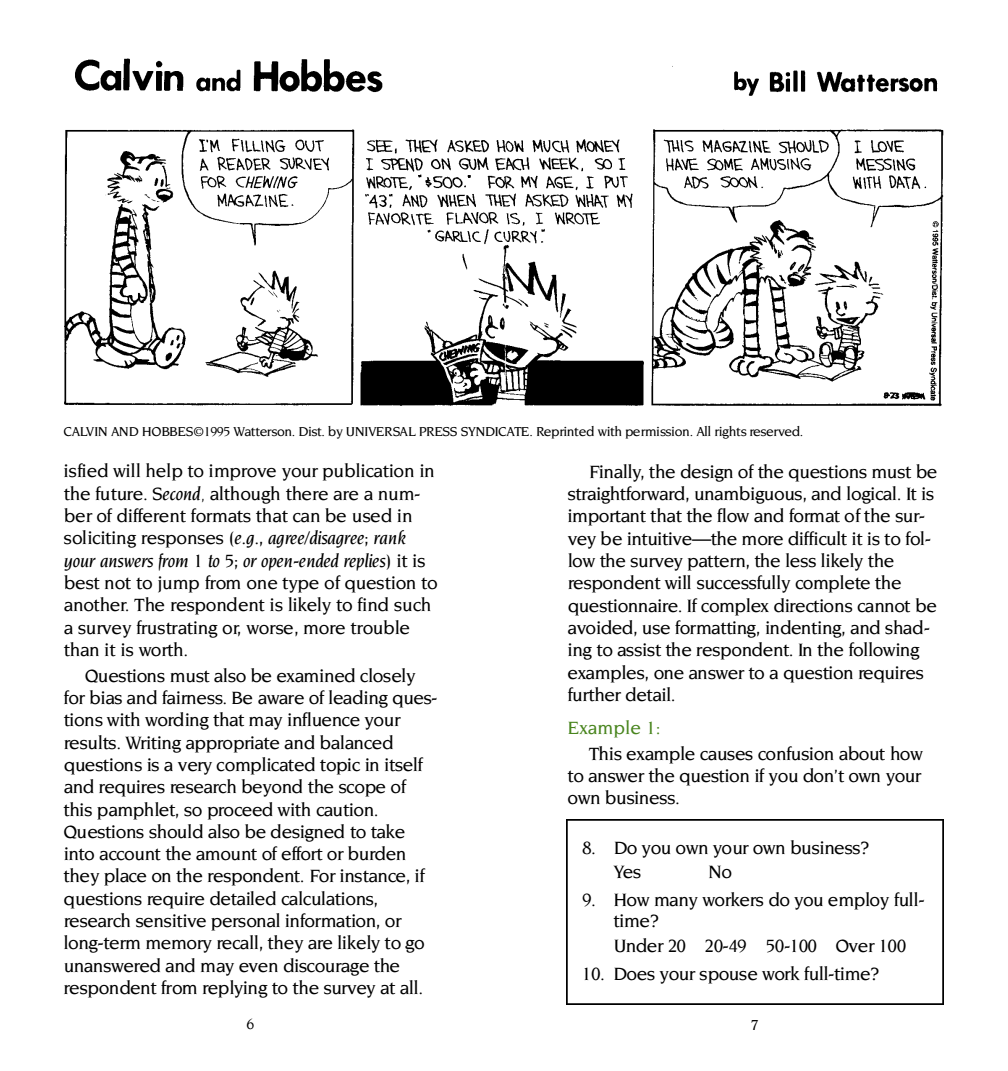
<style>
.page{position:relative;width:1008px;height:1071px;background:#fff}
.page>*{position:absolute;margin:0;border:0;box-sizing:border-box;transform-origin:0 0}
.t1{font:500 19.25px/22.4px "Novarese";letter-spacing:-.025em;color:#000}
.t2{font:500 19.25px "Novarese";color:#49851e}
.t3{font:500 15.75px "Novarese";color:#000}
.t4{font:500 14px "Novarese";letter-spacing:-.03em;color:#000}
.s1{font-style:italic}
.s2{font-weight:400}
</style>
<div class="page">
<img style="left:566px;top:819px;width:378px;height:185px">
<img style="left:64px;top:58px;width:880px;height:349px">
<p class="t4" style="left:64px;top:426px;width:741px">C A LVIN AND HOBBES©1995 Watterson. Dist. by UNIVERSAL PRESS SYNDICATE. Reprinted with permission. All rights re s e rv e d .</p>
<p class="t1" style="left:64px;top:461px;width:376px">isfied will help to improve your publication in the future. <span class="s1">S e c o n d</span><span class="s2">,</span> although there are a num&shy;ber of diff e rent formats that can be used in soliciting responses <span class="s1">(e.g., agre e / d i s a g ree; rank your answers from 1 to 5; or open-ended re p l i e s )</span> it is best not to jump from one type of question to a n o t h e r. The respondent is likely to find such a survey frustrating or, worse, more tro u b l e than it is wort h .</p>
<p class="t1" style="left:63px;top:665px;width:376px;text-indent:21px">Questions must also be examined closely for bias and fairness. Be aware of leading ques&shy;tions with wording that may influence your results. Writing appropriate and balanced questions is a very complicated topic in itself and re q u i res re s e a rch beyond the scope of this pamphlet, so proceed with caution.<br>Questions should also be designed to take into account the amount of eff o rt or burd e n they place on the respondent. For instance, if questions re q u i re detailed calculations,<br>re s e a rch sensitive personal information, or<br>l o n g - t e rm memory recall, they are likely to go u n a n s w e red and may even discourage the respondent from replying to the survey at all.</p>
<p class="t3" style="left:246px;top:1017px;width:9px">6</p>
<p class="t1" style="left:567px;top:461px;width:371px;text-indent:21px">F i n a l l y, the design of the questions must be s t r a i g h t f o rw a rd, unambiguous, and logical. It is i m p o rtant that the flow and format of the sur&shy;vey be intuitive—the more difficult it is to fol&shy;low the survey pattern, the less likely the respondent will successfully complete the<br>q u e s t i o n n a i re. If complex directions cannot be avoided, use formatting, indenting, and shad&shy;ing to assist the respondent. In the following examples, one answer to a question re q u i re s<br>f u rther detail.</p>
<p class="t2" style="left:568px;top:720px;width:95px">Example 1:</p>
<p class="t1" style="left:567px;top:743px;width:357px;text-align:justify;text-indent:21px">This example causes confusion about how to answer the question if you don’t own your own business.</p>
<p class="t1" style="left:614px;top:836px;width:258px;line-height:24.5px;text-indent:-32px">8 . Do you own your own business?<br>Ye s</p>
<p class="t1" style="left:582px;top:859px;width:344px;line-height:28px;text-indent:126px">N o<br>9 . How many workers do you employ full-</p>
<p class="t1" style="left:613px;top:910px;width:294px;line-height:24.5px">t i m e ?<br>Under 20 20-49 50-100 Over 100</p>
<p class="t1" style="left:582px;top:963px;width:299px">1 0 . Does your spouse work full-time?</p>
<p class="t3" style="left:750px;top:1019px;width:9px">7</p>
</div>
